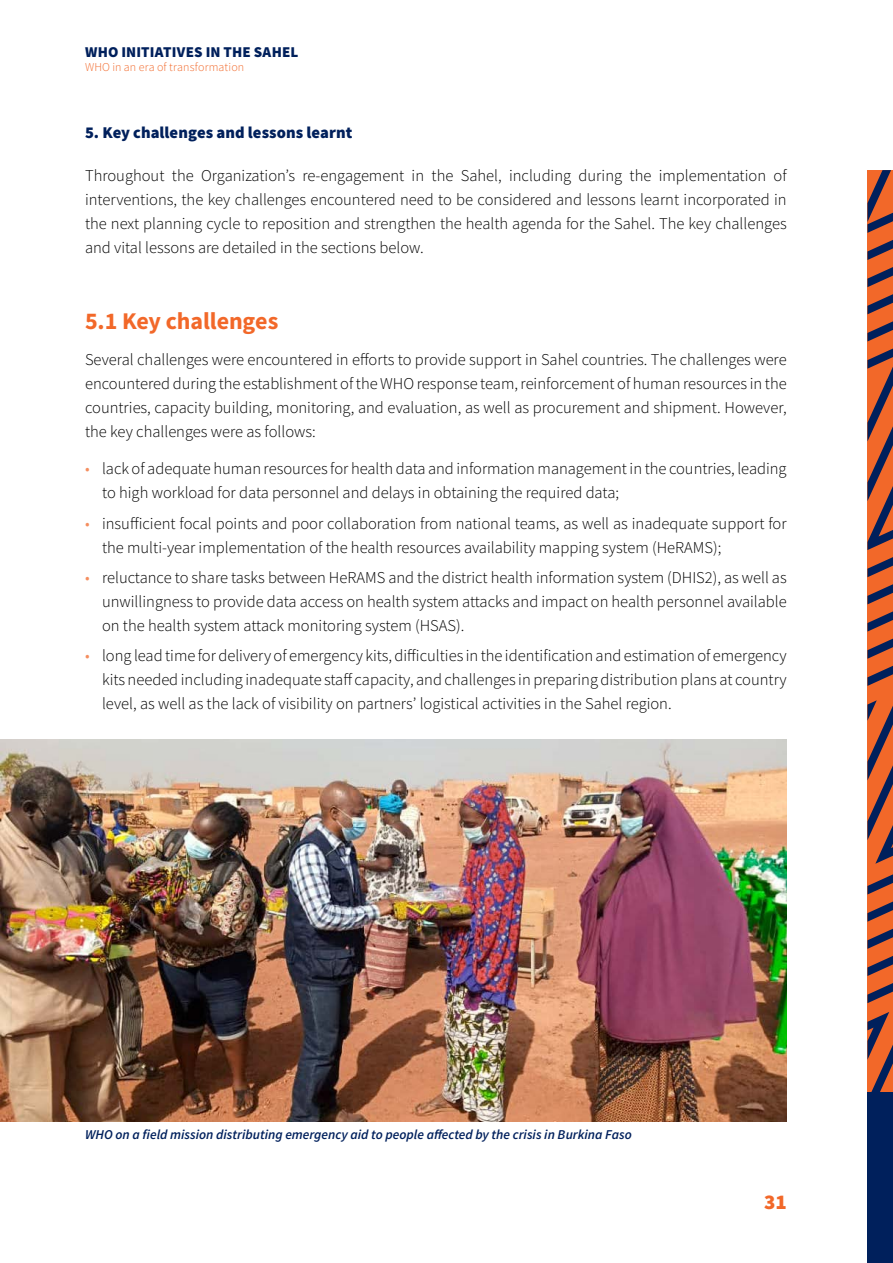
<style>
.page{position:relative;width:893px;height:1263px;background:#fff}
.page>*{position:absolute;margin:0;border:0;box-sizing:border-box;transform-origin:0 0}
.t1{font:700 24px "Source Sans Pro";letter-spacing:-.005em;color:#f26829}
.t2{font:900 21px "Source Sans Pro";color:#f26829}
.t3{font:300 16.5px/24px "Source Sans Pro";color:#000;text-align:justify}
.t4{font:900 16.5px "Source Sans Pro";letter-spacing:.005em;color:#00205c}
.t5{font:900 15px "Source Sans Pro";letter-spacing:.01em;color:#00205c}
.t6{font:italic 600 13.5px "Source Sans Pro";color:#00205c}
.t7{font:300 12px "Source Sans Pro";letter-spacing:.01em;color:#f26829}
.s1{color:#f58e5f}
</style>
<div class="page">
<div style="left:867px;top:170px;width:26px;height:927px;background:#f26829"></div>
<svg style="left:867px;top:956px;width:26px;height:20px"></svg>
<svg style="left:867px;top:983px;width:26px;height:110px"></svg>
<svg style="left:867px;top:611px;width:26px;height:338px"></svg>
<svg style="left:867px;top:294px;width:26px;height:310px"></svg>
<svg style="left:867px;top:267px;width:26px;height:20px"></svg>
<svg style="left:867px;top:240px;width:26px;height:20px"></svg>
<svg style="left:867px;top:170px;width:26px;height:63px"></svg>
<div style="left:867px;top:1093px;width:26px;height:170px;background:#00205c"></div>
<img style="left:0;top:739px;width:787px;height:383px">
<p class="t5" style="left:85px;top:41px;width:215px">WHO INITIATIVES IN THE SAHEL</p>
<p class="t7" style="left:85px;top:60px;width:161px">WHO in an era of transformation</p>
<p class="t4" style="left:85px;top:121px;width:269px">5. Key challenges and lessons learnt</p>
<p class="t3" style="left:85px;top:163px;width:703px">Throughout the Organization’s re-engagement in the Sahel, including during the implementation of interventions, the key challenges encountered need to be considered and lessons learnt incorporated in the next planning cycle to reposition and strengthen the health agenda for the Sahel. The key challenges and vital lessons are detailed in the sections below.</p>
<h1 class="t1" style="left:85px;top:304px;width:195px">5.1 Key challenges</h1>
<p class="t3" style="left:85px;top:348px;width:703px">Several challenges were encountered in efforts to provide support in Sahel countries. The challenges were encountered during the establishment of the WHO response team, reinforcement of human resources in the countries, capacity building, monitoring, and evaluation, as well as procurement and shipment. However, the key challenges were as follows:</p>
<p class="t3" style="left:102px;top:457px;width:686px;text-indent:-17px"><span class="s1">•</span> lack of adequate human resources for health data and information management in the countries, leading to high workload for data personnel and delays in obtaining the required data;</p>
<p class="t3" style="left:102px;top:511px;width:686px;text-indent:-17px"><span class="s1">•</span> insufficient focal points and poor collaboration from national teams, as well as inadequate support for the multi-year implementation of the health resources availability mapping system (HeRAMS);</p>
<p class="t3" style="left:102px;top:565px;width:686px;text-indent:-17px"><span class="s1">•</span> reluctance to share tasks between HeRAMS and the district health information system (DHIS2), as well as unwillingness to provide data access on health system attacks and impact on health personnel available on the health system attack monitoring system (HSAS).</p>
<p class="t3" style="left:102px;top:644px;width:686px;text-indent:-17px"><span class="s1">•</span> long lead time for delivery of emergency kits, difficulties in the identification and estimation of emergency kits needed including inadequate staff capacity, and challenges in preparing distribution plans at country level, as well as the lack of visibility on partners’ logistical activities in the Sahel region.</p>
<p class="t6" style="left:85px;top:1126px;width:548px">WHO on a field mission distributing emergency aid to people affected by the crisis in Burkina Faso</p>
<p class="t2" style="left:764px;top:1187px;width:24px">31</p>
</div>
